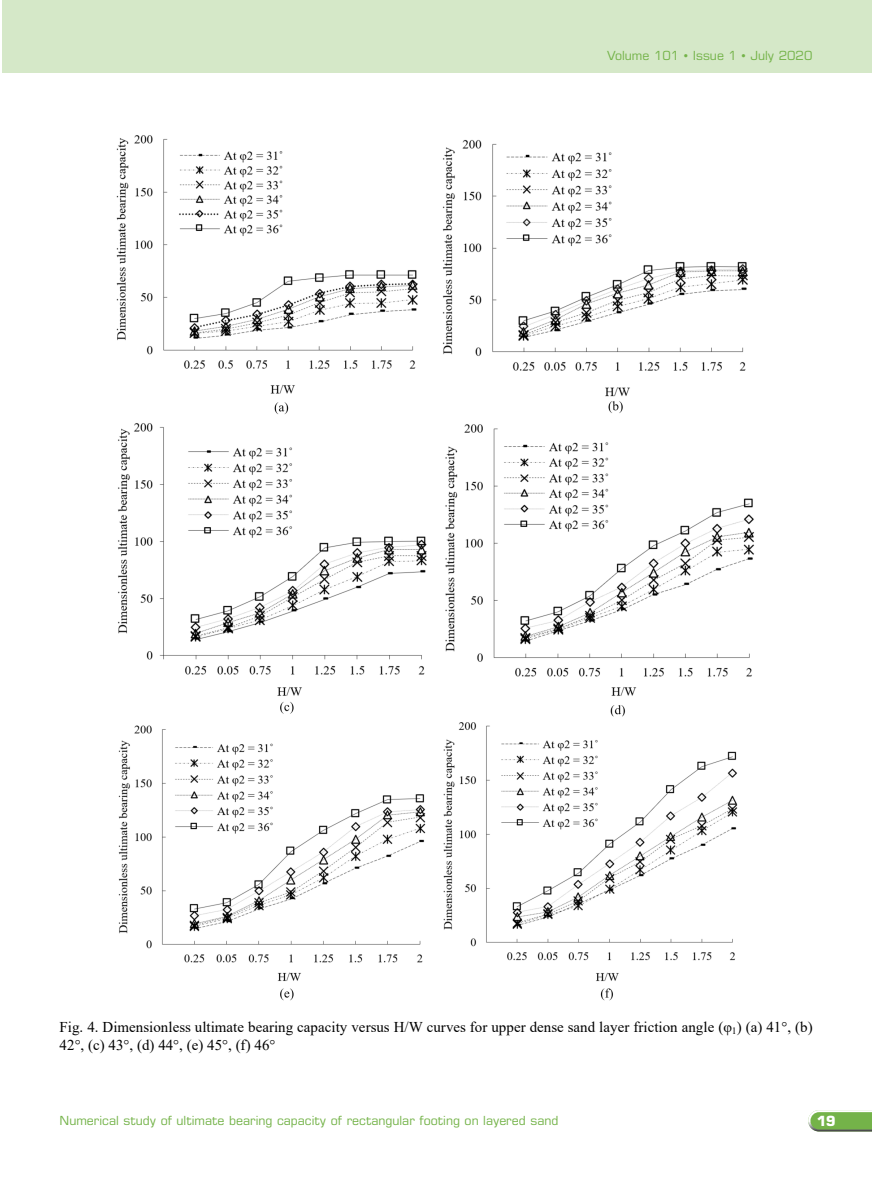
<style>
.page{position:relative;width:872px;height:1191px;background:#fff}
.page>*{position:absolute;margin:0;border:0;box-sizing:border-box;transform-origin:0 0}
.t1{font:15px/18.1px "Times New Roman";letter-spacing:.005em;color:#000}
.t2{font:700 14.1px "Eurostile LT Pro";color:#fff}
.t3{font:12.6px "Eurostile LT Pro";color:#74b349}
</style>
<div class="page">
<svg style="left:808px;top:1110px;width:64px;height:21px"></svg>
<div style="left:2px;top:0;width:870px;height:72px;background:#d5e8c8"></div>
<img style="left:116px;top:135px;width:638px;height:866px">
<p class="t3" style="left:607px;top:48px;width:207px">Volume 101 • Issue 1 • July 2020</p>
<p class="t1" style="left:60px;top:1017px;width:754px">Fig. 4. Dimensionless ultimate bearing capacity versus H/W curves for upper dense sand layer friction angle (φ<sub>1</sub>) (a) 41°, (b)<br>42°, (c) 43°, (d) 44°, (e) 45°, (f) 46°</p>
<p class="t3" style="left:60px;top:1113px;width:500px">Numerical study of ultimate bearing capacity of rectangular footing on layered sand</p>
<p class="t2" style="left:816px;top:1112px;width:20px">19</p>
</div>
